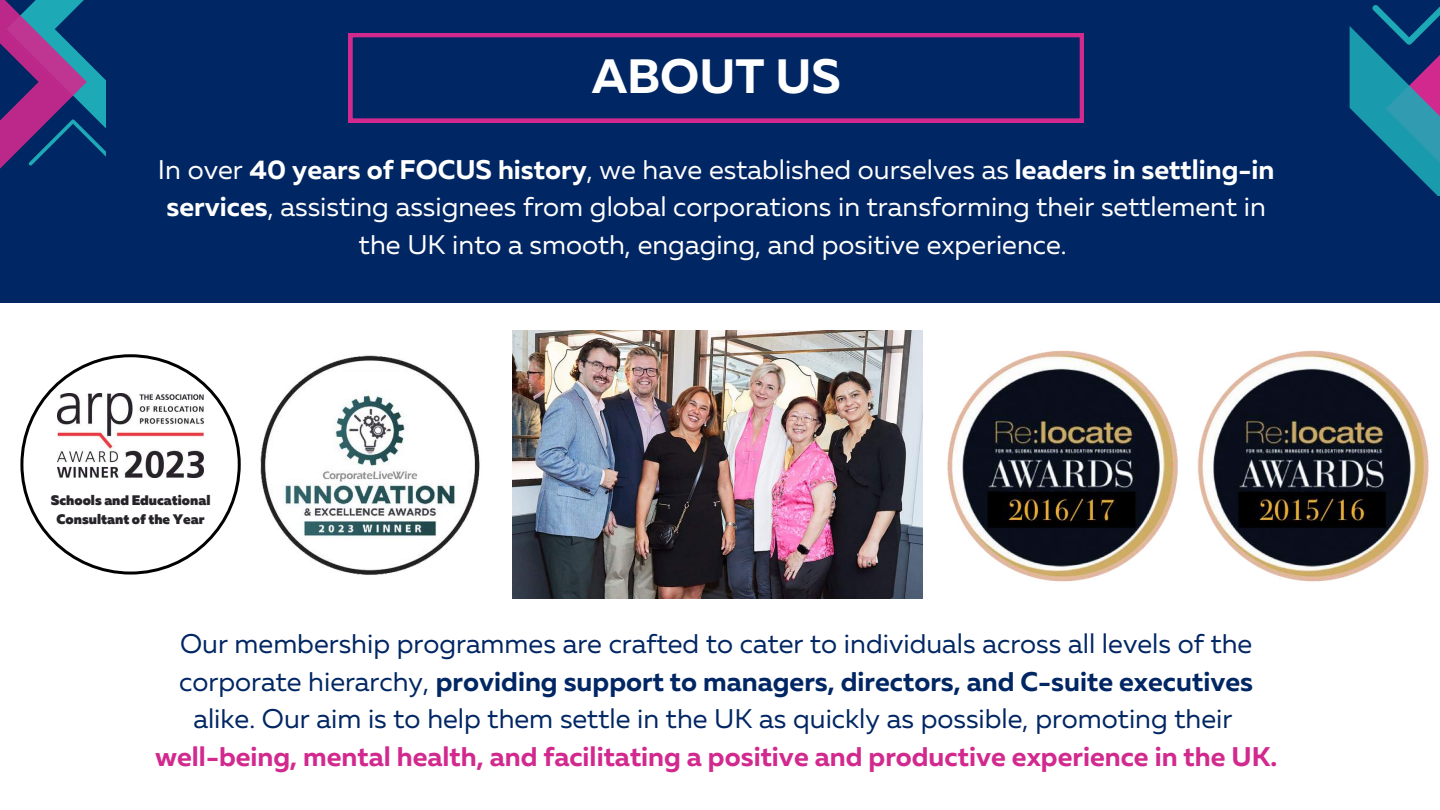
<style>
.page{position:relative;width:1440px;height:810px;background:#fff}
.page>*{position:absolute;margin:0;border:0;box-sizing:border-box;transform-origin:0 0}
.t1{font:700 48.1px "Muller";color:#fff}
.t2{font:27px/37.5px "Muller";color:#002663;text-align:center}
.t3{font:27px/37.5px "Muller";color:#fff;text-align:center}
.t4{font:700 27px "Muller";color:#d2298e}
.t5{font:900 13.8px/19.3px "Muller";color:#272429;text-align:center}
.s1{font-weight:700}
</style>
<div class="page">
<img style="left:513px;top:330px;width:410px;height:269px">
<div style="left:0;top:0;width:1440px;height:303px;background:#002663"></div>
<svg style="left:0;top:0;width:105px;height:169px"></svg>
<svg style="left:349px;top:34px;width:734px;height:88px"></svg>
<svg style="left:1350px;top:5px;width:90px;height:190px"></svg>
<img style="left:260px;top:355px;width:220px;height:220px">
<svg style="left:20px;top:354px;width:221px;height:221px"></svg>
<img style="left:57px;top:394px;width:147px;height:83px">
<img style="left:947px;top:350px;width:231px;height:232px">
<img style="left:1197px;top:350px;width:232px;height:232px">
<h1 class="t1" style="left:592px;top:56px;width:250px">ABOUT US</h1>
<p class="t3" style="left:158px;top:153px;width:1118px">In over <span class="s1">40 years of FOCUS history</span>, we have established ourselves as <span class="s1">leaders in settling-in services</span>, assisting assignees from global corporations in transforming their settlement in the UK into a smooth, engaging, and positive experience.</p>
<p class="t5" style="left:51px;top:492px;width:161px">Schools and Educational<br>Consultant of the Year</p>
<p class="t2" style="left:179px;top:627px;width:1075px">Our membership programmes are crafted to cater to individuals across all levels of the corporate hierarchy, <span class="s1">providing support to managers, directors, and C-suite executives </span>alike. Our aim is to help them settle in the UK as quickly as possible, promoting their</p>
<p class="t4" style="left:155px;top:745px;width:1124px">well-being, mental health, and facilitating a positive and productive experience in the UK.</p>
</div>
